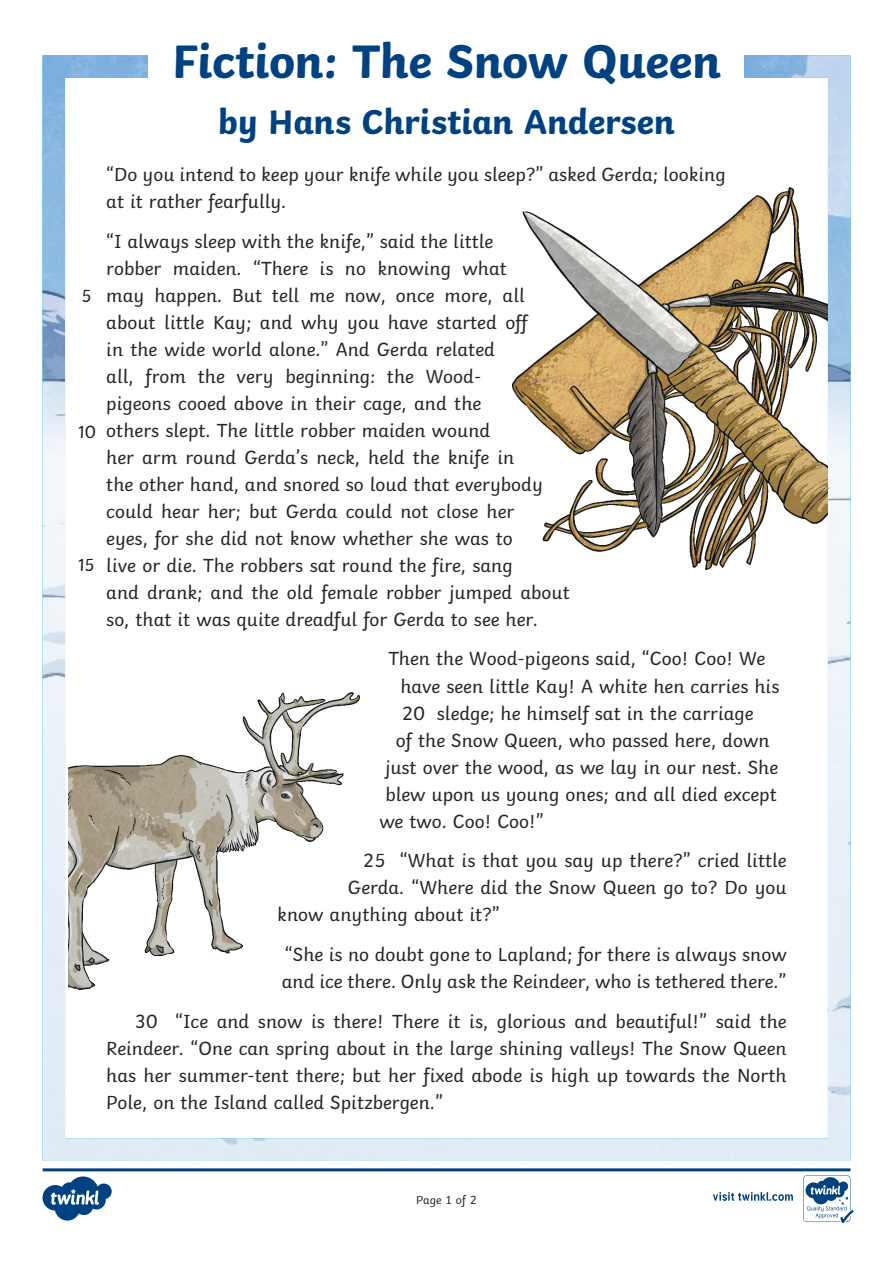
<style>
.page{position:relative;width:893px;height:1263px;background:#fff}
.page>*{position:absolute;margin:0;border:0;box-sizing:border-box;transform-origin:0 0}
.Heading_1{font:700 49.5px "Twinkl";letter-spacing:-.01em;color:#004281}
.Heading_1-2{font:700 36px "Twinkl";letter-spacing:-.005em;color:#004281}
.KS2_Body_Copy{font:19.5px/27px "Twinkl";color:#282526}
.t1{font:18px "Twinkl";color:#231f20}
.t2{font:12px "Twinkl";letter-spacing:-.005em;color:#282526}
</style>
<div class="page">
<img style="left:43px;top:55px;width:807px;height:1106px">
<div style="left:149px;top:24px;width:595px;height:187px;background:#fff"></div>
<img style="left:69px;top:693px;width:290px;height:297px">
<img style="left:512px;top:187px;width:315px;height:382px">
<svg style="left:43px;top:1168px;width:810px;height:55px"></svg>
<p class="t1" style="left:82px;top:282px;width:11px">5</p>
<p class="t1" style="left:78px;top:418px;width:20px">10</p>
<p class="t1" style="left:78px;top:551px;width:18px">15</p>
<p class="Heading_1" style="left:172px;top:20px;width:550px">Fiction: The Snow Queen</p>
<p class="Heading_1-2" style="left:218px;top:92px;width:458px">by Hans Christian Andersen</p>
<p class="KS2_Body_Copy" style="left:106px;top:159px;width:621px">“Do you intend to keep your knife while you sleep?” asked Gerda; looking at it rather fearfully.</p>
<p class="KS2_Body_Copy" style="left:106px;top:226px;width:465px">“I always sleep with the knife,” said the little<br>robber maiden. “There is no knowing what<br>may happen. But tell me now, once more, all about little Kay; and why you have started off<br>in the wide world alone.” And Gerda related<br>all, from the very beginning: the Wood-<br>pigeons cooed above in their cage, and the<br>others slept. The little robber maiden wound<br>her arm round Gerda’s neck, held the knife in<br>the other hand, and snored so loud that everybody could hear her; but Gerda could not close her<br>eyes, for she did not know whether she was to<br>live or die. The robbers sat round the fire, sang<br>and drank; and the old female robber jumped about so, that it was quite dreadful for Gerda to see her.</p>
<p class="KS2_Body_Copy" style="left:388px;top:644px;width:378px">Then the Wood-pigeons said, “Coo! Coo! We</p>
<p class="KS2_Body_Copy" style="left:400px;top:671px;width:381px">have seen little Kay! A white hen carries his</p>
<p class="KS2_Body_Copy" style="left:402px;top:698px;width:353px">20 sledge; he himself sat in the carriage</p>
<p class="KS2_Body_Copy" style="left:396px;top:725px;width:375px">of the Snow Queen, who passed here, down</p>
<p class="KS2_Body_Copy" style="left:385px;top:752px;width:394px">just over the wood, as we lay in our nest. She</p>
<p class="KS2_Body_Copy" style="left:385px;top:779px;width:393px">blew upon us young ones; and all died except</p>
<p class="KS2_Body_Copy" style="left:379px;top:806px;width:166px">we two. Coo! Coo!”</p>
<p class="KS2_Body_Copy" style="left:363px;top:845px;width:425px">25 “What is that you say up there?” cried little</p>
<p class="KS2_Body_Copy" style="left:348px;top:872px;width:440px">Gerda. “Where did the Snow Queen go to? Do you</p>
<p class="KS2_Body_Copy" style="left:277px;top:899px;width:224px">know anything about it?”</p>
<p class="KS2_Body_Copy" style="left:282px;top:939px;width:506px">“She is no doubt gone to Lapland; for there is always snow and ice there. Only ask the Reindeer, who is tethered there.”</p>
<p class="KS2_Body_Copy" style="left:106px;top:1006px;width:682px;text-align:justify;text-indent:28px">30 “Ice and snow is there! There it is, glorious and beautiful!” said the Reindeer. “One can spring about in the large shining valleys! The Snow Queen has her summer-tent there; but her fixed abode is high up towards the North Pole, on the Island called Spitzbergen.”</p>
<p class="t2" style="left:416px;top:1191px;width:62px">Page 1 of 2</p>
</div>
